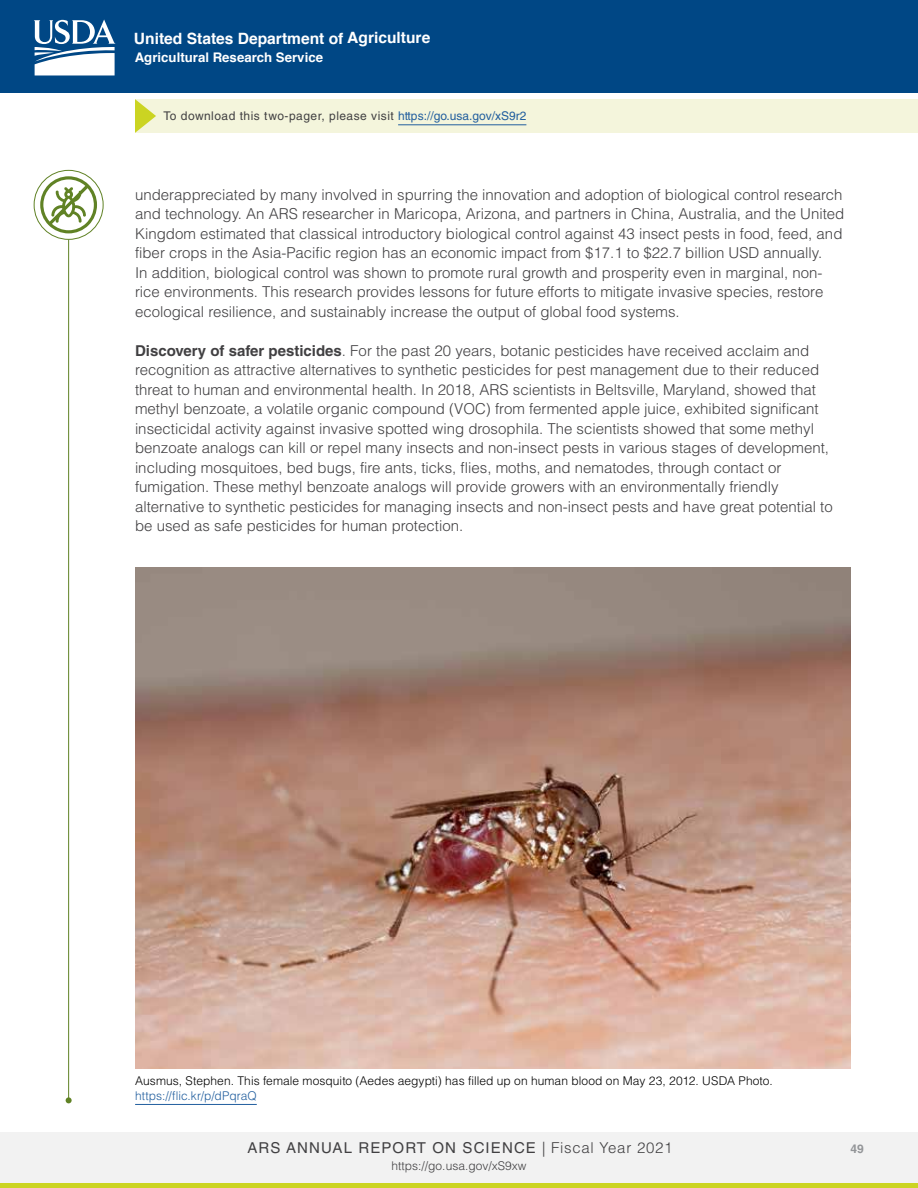
<style>
.page{position:relative;width:918px;height:1188px;background:#fff}
.page>*{position:absolute;margin:0;border:0;box-sizing:border-box;transform-origin:0 0}
.t1{font:700 15.6px "Helvetica";color:#fff}
.Body{font:300 15px/19.5px "Helvetica LT Std";color:#414042}
.t2{font:15px "Helvetica LT Std";letter-spacing:.075em;color:#414042}
.t3{font:700 13.2px "Helvetica";color:#fff}
.captions{font:300 12px/15px "Helvetica LT Std";letter-spacing:.005em;color:#000}
.t4{font:12px "Helvetica LT Std";letter-spacing:.04em;color:#414042}
.t5{font:300 12px "Helvetica LT Std";color:#414042}
.t6{font:700 12px "Helvetica LT Std";color:#939598}
.s1{color:#215e9e}
.s2{font-weight:700}
.s3{font-weight:300}
</style>
<div class="page">
<div style="left:0;top:0;width:918px;height:93px;background:#004785"></div>
<div style="left:0;top:1132px;width:918px;height:56px;background:#f2f2f2"></div>
<div style="left:0;top:1183px;width:918px;height:5px;background:#cbd422"></div>
<svg style="left:34px;top:19px;width:82px;height:56px"></svg>
<div style="left:135px;top:99px;width:783px;height:34px;background:#f4f5dc"></div>
<svg style="left:135px;top:99px;width:21px;height:34px"></svg>
<hr style="left:68px;top:240px;width:1px;height:860px;background:#608225">
<svg style="left:66px;top:1097px;width:6px;height:6px"></svg>
<div style="left:34px;top:170px;width:70px;height:70px;border:1px solid #608225;border-radius:50%"></div>
<hr style="left:398px;top:125px;width:128px;height:1px;background:#215e9e">
<svg style="left:40px;top:176px;width:57px;height:57px"></svg>
<img style="left:135px;top:567px;width:716px;height:502px">
<hr style="left:135px;top:1104px;width:122px;height:1px;background:#215e9e">
<p class="t1" style="left:134px;top:25px;width:298px">United States Department of Agriculture</p>
<p class="t3" style="left:135px;top:47px;width:190px">Agricultural Research Service</p>
<p class="t4" style="left:164px;top:109px;width:364px">To download this two-pager, please visit <span class="s1">https://go.usa.gov/xS9r2</span></p>
<p class="Body" style="left:135px;top:185px;width:711px">underappreciated by many involved in spurring the innovation and adoption of biological control research and technology. An ARS researcher in Maricopa, Arizona, and partners in China, Australia, and the United Kingdom estimated that classical introductory biological control against 43 insect pests in food, feed, and fiber crops in the Asia-Pacific region has an economic impact from $17.1 to $22.7 billion USD annually.<br>In addition, biological control was shown to promote rural growth and prosperity even in marginal, non&shy;rice environments. This research provides lessons for future efforts to mitigate invasive species, restore ecological resilience, and sustainably increase the output of global food systems.</p>
<p class="Body" style="left:135px;top:341px;width:699px"><span class="s2">Discovery of safer pesticides</span>. For the past 20 years, botanic pesticides have received acclaim and recognition as attractive alternatives to synthetic pesticides for pest management due to their reduced threat to human and environmental health. In 2018, ARS scientists in Beltsville, Maryland, showed that methyl benzoate, a volatile organic compound (VOC) from fermented apple juice, exhibited significant insecticidal activity against invasive spotted wing drosophila. The scientists showed that some methyl benzoate analogs can kill or repel many insects and non-insect pests in various stages of development, including mosquitoes, bed bugs, fire ants, ticks, flies, moths, and nematodes, through contact or fumigation. These methyl benzoate analogs will provide growers with an environmentally friendly alternative to synthetic pesticides for managing insects and non-insect pests and have great potential to be used as safe pesticides for human protection.</p>
<p class="captions" style="left:135px;top:1073px;width:639px">Ausmus, Stephen. This female mosquito (Aedes aegypti) has filled up on human blood on May 23, 2012. USDA Photo. <span class="s1">https://flic.kr/p/dPqraQ</span></p>
<p class="t2" style="left:248px;top:1139px;width:427px">ARS ANNUAL REPORT ON SCIENCE <span class="s3">| Fiscal Year 2021</span></p>
<p class="t5" style="left:392px;top:1158px;width:136px">https://go.usa.gov/xS9xw</p>
<p class="t6" style="left:850px;top:1142px;width:15px">49</p>
</div>
